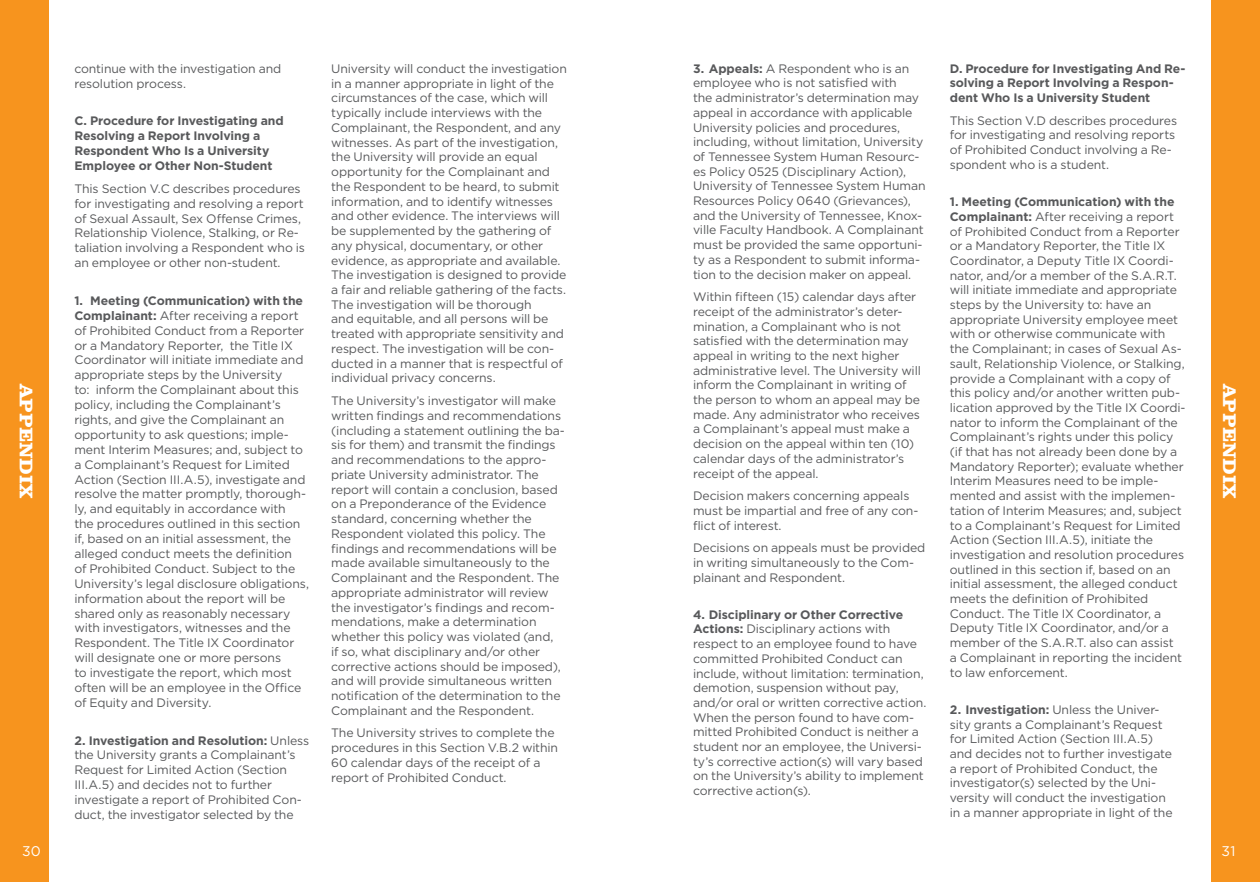
<style>
.page{position:relative;width:1260px;height:882px;background:#fff}
.page>*{position:absolute;margin:0;border:0;box-sizing:border-box;transform-origin:0 0}
.SG__Head{font:700 18.38px "Clarendon Text";color:#fff}
.SG__Subhed-Orange{font:14px "Gotham";color:#fff}
.Alochool__Body_Copy{font:12.25px/14.7px "Gotham";letter-spacing:-.01em;color:#58595b}
.Alochool__Body_Copy-2{font:700 12.25px/14.9px "Gotham";letter-spacing:-.005em;color:#58595b}
.s1{font-weight:700}
</style>
<div class="page">
<div style="left:1206px;top:0;width:54px;height:882px;background:#f7941e"></div>
<div style="left:0;top:0;width:60px;height:882px;background:#f7941e"></div>
<div style="left:49px;top:0;width:27px;height:882px;background:#fff"></div>
<div style="left:1184px;top:0;width:27px;height:882px;background:#fff"></div>
<p class="Alochool__Body_Copy-2" style="left:950px;top:61px;width:237px">D. Procedure for Investigating And Re&shy;solving a Report Involving a Respon&shy;dent Who Is a University Student</p>
<p class="Alochool__Body_Copy" style="left:950px;top:113px;width:229px">This Section V.D describes procedures for investigating and resolving reports of Prohibited Conduct involving a Re&shy;spondent who is a student.</p>
<p class="Alochool__Body_Copy" style="left:950px;top:194px;width:237px"><span class="s1">1. Meeting (Communication) with the Complainant:</span> After receiving a report of Prohibited Conduct from a Reporter or a Mandatory Reporter, the Title IX Coordinator, a Deputy Title IX Coordi&shy;nator, and/or a member of the S.A.R.T. will initiate immediate and appropriate steps by the University to: have an appropriate University employee meet with or otherwise communicate with the Complainant; in cases of Sexual As&shy;sault, Relationship Violence, or Stalking, provide a Complainant with a copy of this policy and/or another written pub&shy;lication approved by the Title IX Coordi&shy;nator to inform the Complainant of the Complainant’s rights under this policy (if that has not already been done by a Mandatory Reporter); evaluate whether Interim Measures need to be imple&shy;mented and assist with the implemen&shy;tation of Interim Measures; and, subject to a Complainant’s Request for Limited Action (Section III.A.5), initiate the investigation and resolution procedures outlined in this section if, based on an initial assessment, the alleged conduct meets the definition of Prohibited Conduct. The Title IX Coordinator, a Deputy Title IX Coordinator, and/or a member of the S.A.R.T. also can assist<br>a Complainant in reporting the incident to law enforcement.</p>
<p class="Alochool__Body_Copy" style="left:950px;top:702px;width:224px"><span class="s1">2. Investigation:</span> Unless the Univer&shy;sity grants a Complainant’s Request for Limited Action (Section III.A.5) and decides not to further investigate a report of Prohibited Conduct, the investigator(s) selected by the Uni&shy;versity will conduct the investigation in a manner appropriate in light of the</p>
<p class="Alochool__Body_Copy" style="left:74px;top:61px;width:209px">continue with the investigation and resolution process.</p>
<p class="Alochool__Body_Copy-2" style="left:74px;top:113px;width:211px">C. Procedure for Investigating and<br>Resolving a Report Involving a<br>Respondent Who Is a University<br>Employee or Other Non-Student</p>
<p class="Alochool__Body_Copy" style="left:74px;top:181px;width:232px">This Section V.C describes procedures for investigating and resolving a report of Sexual Assault, Sex Offense Crimes, Relationship Violence, Stalking, or Re&shy;taliation involving a Respondent who is an employee or other non-student.</p>
<p class="Alochool__Body_Copy" style="left:74px;top:293px;width:236px"><span class="s1">1. Meeting (Communication) with the Complainant:</span> After receiving a report of Prohibited Conduct from a Reporter or a Mandatory Reporter, the Title IX Coordinator will initiate immediate and appropriate steps by the University<br>to: inform the Complainant about this policy, including the Complainant’s rights, and give the Complainant an opportunity to ask questions; imple&shy;ment Interim Measures; and, subject to a Complainant’s Request for Limited Action (Section III.A.5), investigate and resolve the matter promptly, thorough&shy;ly, and equitably in accordance with<br>the procedures outlined in this section if, based on an initial assessment, the alleged conduct meets the definition<br>of Prohibited Conduct. Subject to the University’s legal disclosure obligations, information about the report will be shared only as reasonably necessary with investigators, witnesses and the Respondent. The Title IX Coordinator will designate one or more persons<br>to investigate the report, which most often will be an employee in the Office of Equity and Diversity.</p>
<p class="Alochool__Body_Copy" style="left:74px;top:733px;width:237px"><span class="s1">2. Investigation and Resolution:</span> Unless the University grants a Complainant’s Request for Limited Action (Section III.A.5) and decides not to further investigate a report of Prohibited Con&shy;duct, the investigator selected by the</p>
<p class="Alochool__Body_Copy" style="left:331px;top:61px;width:237px">University will conduct the investigation in a manner appropriate in light of the circumstances of the case, which will typically include interviews with the Complainant, the Respondent, and any witnesses. As part of the investigation, the University will provide an equal opportunity for the Complainant and the Respondent to be heard, to submit information, and to identify witnesses and other evidence. The interviews will be supplemented by the gathering of any physical, documentary, or other evidence, as appropriate and available.<br>The investigation is designed to provide a fair and reliable gathering of the facts.<br>The investigation will be thorough<br>and equitable, and all persons will be treated with appropriate sensitivity and respect. The investigation will be con&shy;ducted in a manner that is respectful of individual privacy concerns.</p>
<p class="Alochool__Body_Copy" style="left:331px;top:393px;width:235px">The University’s investigator will make written findings and recommendations (including a statement outlining the ba&shy;sis for them) and transmit the findings and recommendations to the appro&shy;priate University administrator. The report will contain a conclusion, based on a Preponderance of the Evidence standard, concerning whether the Respondent violated this policy. The findings and recommendations will be made available simultaneously to the Complainant and the Respondent. The appropriate administrator will review the investigator’s findings and recom&shy;mendations, make a determination whether this policy was violated (and,<br>if so, what disciplinary and/or other corrective actions should be imposed), and will provide simultaneous written notification of the determination to the Complainant and the Respondent.</p>
<p class="Alochool__Body_Copy" style="left:331px;top:725px;width:228px">The University strives to complete the procedures in this Section V.B.2 within 60 calendar days of the receipt of a report of Prohibited Conduct.</p>
<p class="Alochool__Body_Copy" style="left:693px;top:61px;width:234px"><span class="s1">3. Appeals:</span> A Respondent who is an employee who is not satisfied with<br>the administrator’s determination may appeal in accordance with applicable University policies and procedures, including, without limitation, University of Tennessee System Human Resourc&shy;es Policy 0525 (Disciplinary Action), University of Tennessee System Human Resources Policy 0640 (Grievances), and the University of Tennessee, Knox&shy;ville Faculty Handbook. A Complainant must be provided the same opportuni&shy;ty as a Respondent to submit informa&shy;tion to the decision maker on appeal.</p>
<p class="Alochool__Body_Copy" style="left:693px;top:289px;width:229px">Within fifteen (15) calendar days after receipt of the administrator’s deter&shy;mination, a Complainant who is not satisfied with the determination may appeal in writing to the next higher administrative level. The University will inform the Complainant in writing of the person to whom an appeal may be made. Any administrator who receives a Complainant’s appeal must make a decision on the appeal within ten (10) calendar days of the administrator’s receipt of the appeal.</p>
<p class="Alochool__Body_Copy" style="left:693px;top:488px;width:227px">Decision makers concerning appeals must be impartial and free of any con&shy;flict of interest.</p>
<p class="Alochool__Body_Copy" style="left:693px;top:540px;width:234px">Decisions on appeals must be provided in writing simultaneously to the Com&shy;plainant and Respondent.</p>
<p class="Alochool__Body_Copy" style="left:693px;top:607px;width:235px"><span class="s1">4. Disciplinary or Other Corrective Actions:</span> Disciplinary actions with respect to an employee found to have committed Prohibited Conduct can include, without limitation: termination, demotion, suspension without pay, and/or oral or written corrective action.<br>When the person found to have com&shy;mitted Prohibited Conduct is neither a student nor an employee, the Universi&shy;ty’s corrective action(s) will vary based on the University’s ability to implement corrective action(s).</p>
<p class="SG__Head" style="left:38px;top:384px;width:116px;rotate:90deg">appendix</p>
<p class="SG__Head" style="left:1241px;top:384px;width:116px;rotate:90deg">appendix</p>
<p class="SG__Subhed-Orange" style="left:22px;top:842px;width:20px">30</p>
<p class="SG__Subhed-Orange" style="left:1222px;top:842px;width:15px">31</p>
</div>
